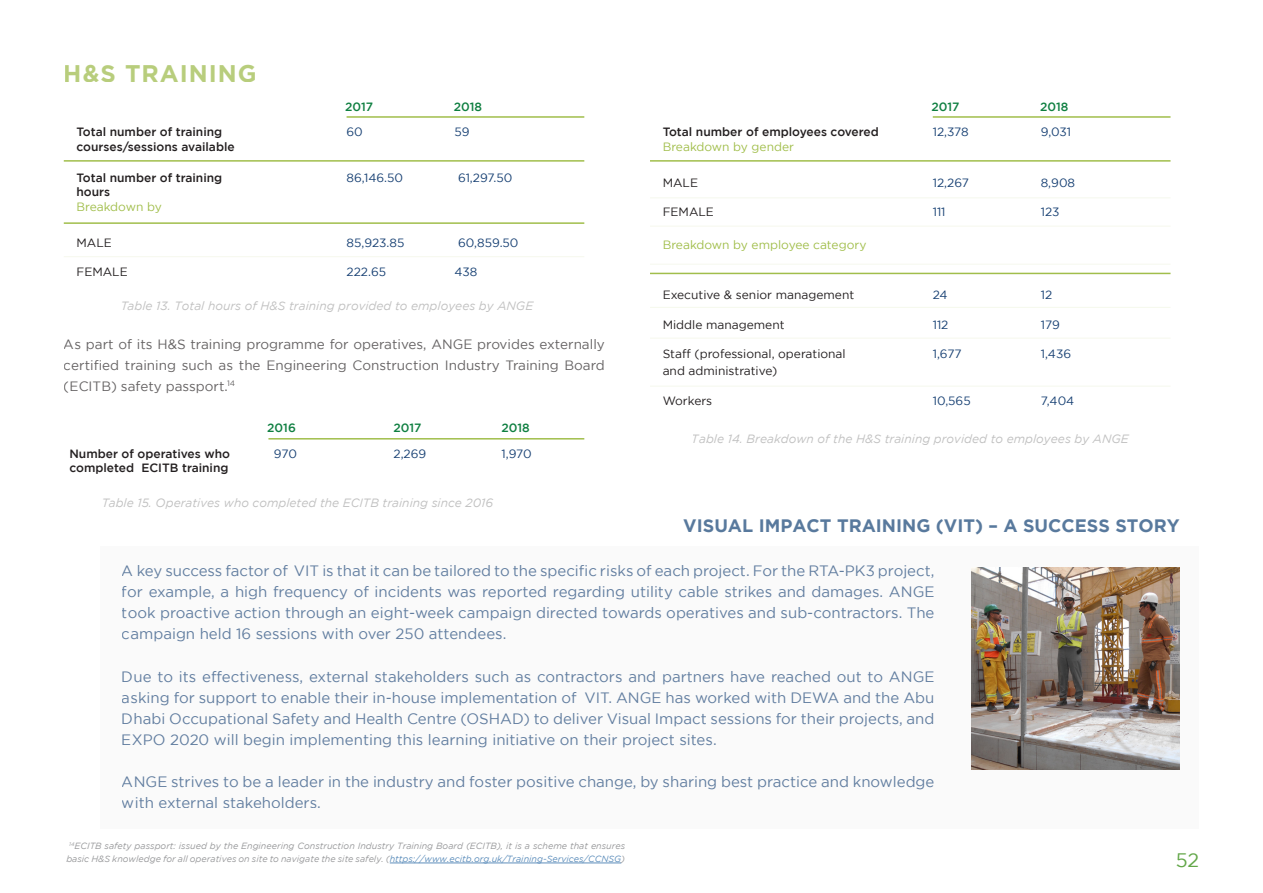
<style>
.page{position:relative;width:1263px;height:893px;background:#fff}
.page>*{position:absolute;margin:0;border:0;box-sizing:border-box;transform-origin:0 0}
.t1{font:700 24px "Gotham";letter-spacing:.04em;color:#b0c86e}
.t2{font:19.5px "Gotham";color:#63a749}
.t3{font:700 18px "Gotham";color:#114073}
.t4{font:15px/21px "Gotham";color:#204879;text-align:justify}
.t5{font:13.5px/21px "Gotham";color:#231f20;text-align:justify}
.t6{font:italic 12px "Gotham";color:#a6a6a6}
.t7{font:500 12px "Gotham";color:#231f20}
.t8{font:12px "Gotham";color:#174073}
.t9{font:12px "Gotham";color:#231f20}
.t10{font:12px/15px "Gotham";color:#a1be4b}
.t11{font:500 12px "Gotham";color:#0f7f41}
.t12{font:italic 9px/13.2px "Gotham";color:#6c6d70;text-align:center}
.s1{font-weight:500;color:#231f20}
.s2{color:#175d9e}
</style>
<div class="page">
<hr style="left:347px;top:116px;width:237px;height:2px;background:#a1be4b">
<hr style="left:933px;top:116px;width:237px;height:2px;background:#a1be4b">
<hr style="left:64px;top:160px;width:520px;height:2px;background:#a1be4b">
<hr style="left:64px;top:222px;width:520px;height:2px;background:#a1be4b">
<hr style="left:650px;top:160px;width:520px;height:2px;background:#a1be4b">
<hr style="left:650px;top:273px;width:520px;height:1px;background:#a1be4b">
<hr style="left:64px;top:256px;width:520px;height:1px;background:#a1be4b">
<hr style="left:650px;top:264px;width:520px;height:1px;background:#a1be4b">
<hr style="left:650px;top:197px;width:520px;height:1px;background:#a1be4b">
<hr style="left:650px;top:226px;width:520px;height:1px;background:#a1be4b">
<hr style="left:650px;top:307px;width:520px;height:1px;background:#a1be4b">
<hr style="left:650px;top:338px;width:520px;height:1px;background:#a1be4b">
<hr style="left:650px;top:386px;width:520px;height:1px;background:#a1be4b">
<hr style="left:268px;top:438px;width:316px;height:2px;background:#a1be4b">
<hr style="left:390px;top:863px;width:231px;height:1px;background:#175d9e">
<div style="left:101px;top:546px;width:1098px;height:282px;background:#fafafa"></div>
<img style="left:971px;top:567px;width:209px;height:202px">
<h1 class="t1" style="left:64px;top:59px;width:194px">H&amp;S TRAINING</h1>
<p class="t11" style="left:345px;top:100px;width:30px">2017</p>
<p class="t11" style="left:454px;top:100px;width:30px">2018</p>
<p class="t11" style="left:931px;top:100px;width:30px">2017</p>
<p class="t11" style="left:1040px;top:100px;width:30px">2018</p>
<p class="t7" style="left:76px;top:125px;width:147px">Total number of training</p>
<p class="t8" style="left:346px;top:125px;width:18px">60</p>
<p class="t8" style="left:454px;top:125px;width:17px">59</p>
<p class="t7" style="left:76px;top:139px;width:160px">courses/sessions available</p>
<p class="t7" style="left:76px;top:171px;width:147px">Total number of training</p>
<p class="t8" style="left:346px;top:171px;width:58px">86,146.50</p>
<p class="t8" style="left:458px;top:171px;width:56px">61,297.50</p>
<p class="t10" style="left:76px;top:184px;width:87px"><span class="s1">hours<br></span>Breakdown by</p>
<p class="t9" style="left:76px;top:236px;width:37px">MALE</p>
<p class="t8" style="left:346px;top:236px;width:59px">85,923.85</p>
<p class="t8" style="left:458px;top:236px;width:62px">60,859.50</p>
<p class="t9" style="left:76px;top:265px;width:53px">FEMALE</p>
<p class="t8" style="left:346px;top:265px;width:41px">222.65</p>
<p class="t8" style="left:454px;top:265px;width:24px">438</p>
<p class="t6" style="left:120px;top:299px;width:414px">Table 13. Total hours of H&amp;S training provided to employees by ANGE</p>
<p class="t5" style="left:64px;top:333px;width:543px">As part of its H&amp;S training programme for operatives, ANGE provides externally certified training such as the Engineering Construction Industry Training Board (ECITB) safety passport.<sup>14</sup></p>
<p class="t11" style="left:267px;top:421px;width:30px">2016</p>
<p class="t11" style="left:393px;top:421px;width:30px">2017</p>
<p class="t11" style="left:502px;top:421px;width:30px">2018</p>
<p class="t7" style="left:69px;top:447px;width:162px">Number of operatives who</p>
<p class="t8" style="left:274px;top:447px;width:25px">970</p>
<p class="t8" style="left:393px;top:447px;width:34px">2,269</p>
<p class="t8" style="left:501px;top:447px;width:32px">1,970</p>
<p class="t7" style="left:69px;top:461px;width:161px">completed ECITB training</p>
<p class="t6" style="left:101px;top:496px;width:393px">Table 15. Operatives who completed the ECITB training since 2016</p>
<p class="t7" style="left:663px;top:125px;width:218px">Total number of employees covered</p>
<p class="t8" style="left:933px;top:125px;width:38px">12,378</p>
<p class="t8" style="left:1041px;top:125px;width:32px">9,031</p>
<p class="t10" style="left:663px;top:139px;width:133px">Breakdown by gender</p>
<p class="t9" style="left:663px;top:176px;width:37px">MALE</p>
<p class="t8" style="left:933px;top:176px;width:38px">12,267</p>
<p class="t8" style="left:1041px;top:176px;width:36px">8,908</p>
<p class="t9" style="left:663px;top:205px;width:53px">FEMALE</p>
<p class="t8" style="left:933px;top:205px;width:14px">111</p>
<p class="t8" style="left:1041px;top:205px;width:20px">123</p>
<p class="t10" style="left:663px;top:237px;width:205px">Breakdown by employee category</p>
<p class="t9" style="left:663px;top:288px;width:193px">Executive &amp; senior management</p>
<p class="t8" style="left:933px;top:288px;width:16px">24</p>
<p class="t8" style="left:1041px;top:288px;width:13px">12</p>
<p class="t9" style="left:663px;top:318px;width:123px">Middle management</p>
<p class="t8" style="left:933px;top:318px;width:17px">112</p>
<p class="t8" style="left:1041px;top:318px;width:21px">179</p>
<p class="t9" style="left:663px;top:347px;width:185px">Staff (professional, operational</p>
<p class="t8" style="left:933px;top:347px;width:31px">1,677</p>
<p class="t8" style="left:1041px;top:347px;width:32px">1,436</p>
<p class="t9" style="left:663px;top:364px;width:116px">and administrative)</p>
<p class="t9" style="left:663px;top:394px;width:51px">Workers</p>
<p class="t8" style="left:933px;top:394px;width:40px">10,565</p>
<p class="t8" style="left:1041px;top:394px;width:35px">7,404</p>
<p class="t6" style="left:692px;top:432px;width:438px">Table 14. Breakdown of the H&amp;S training provided to employees by ANGE</p>
<p class="t3" style="left:683px;top:515px;width:498px">VISUAL IMPACT TRAINING (VIT) – A SUCCESS STORY</p>
<p class="t4" style="left:122px;top:560px;width:814px">A key success factor of VIT is that it can be tailored to the specific risks of each project. For the RTA-PK3 project, for example, a high frequency of incidents was reported regarding utility cable strikes and damages. ANGE took proactive action through an eight-week campaign directed towards operatives and sub-contractors. The campaign held 16 sessions with over 250 attendees.</p>
<p class="t4" style="left:122px;top:665px;width:814px">Due to its effectiveness, external stakeholders such as contractors and partners have reached out to ANGE asking for support to enable their in-house implementation of VIT. ANGE has worked with DEWA and the Abu Dhabi Occupational Safety and Health Centre (OSHAD) to deliver Visual Impact sessions for their projects, and EXPO 2020 will begin implementing this learning initiative on their project sites.</p>
<p class="t4" style="left:122px;top:770px;width:814px">ANGE strives to be a leader in the industry and foster positive change, by sharing best practice and knowledge with external stakeholders.</p>
<p class="t12" style="left:66px;top:839px;width:560px"><sup>14</sup>ECITB safety passport: issued by the Engineering Construction Industry Training Board (ECITB), it is a scheme that ensures basic H&amp;S knowledge for all operatives on site to navigate the site safely. (<span class="s2">https://www.ecitb.org.uk/Training-Services/CCNSG</span>)</p>
<p class="t2" style="left:1176px;top:850px;width:25px">52</p>
</div>
